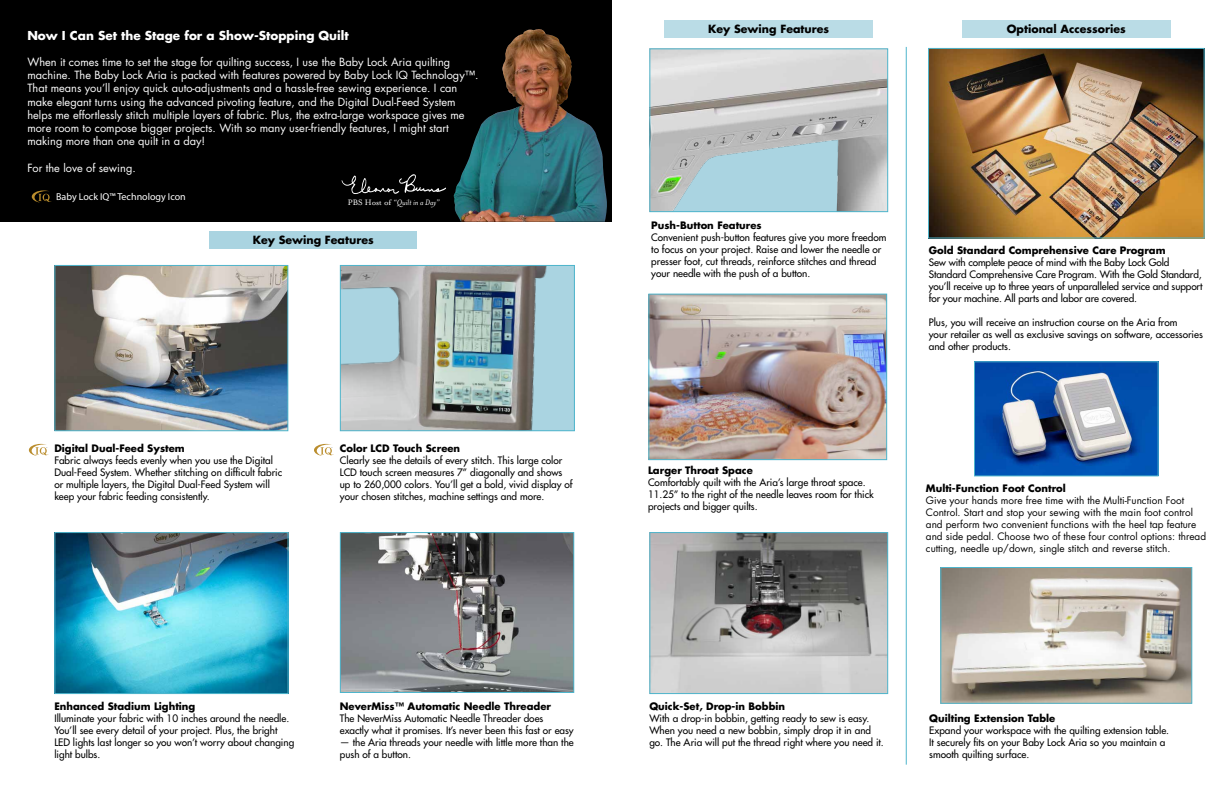
<style>
.page{position:relative;width:1224px;height:792px;background:#fff}
.page>*{position:absolute;margin:0;border:0;box-sizing:border-box;transform-origin:0 0}
.t1{font:700 12px "Futura";color:#fff}
.t2{font:11px/13.2px "Futura";color:#fff}
.t3{font:700 11px "Futura";color:#000}
.t4{font:10px/12px "Futura";color:#000}
.t5{font:10px/12px "Futura";color:#000}
.t6{font:700 10px "Futura";color:#000}
.t7{font:10px "Myriad Pro";color:#fff}
.t8{font:italic 9px "Mrs Eaves";color:#fff}
.s1{font-family:"Mrs Eaves Roman";font-style:normal}
</style>
<div class="page">
<img style="left:56px;top:534px;width:231px;height:158px">
<div style="left:54px;top:532px;width:235px;height:162px;border:1px solid #4eb5cc"></div>
<img style="left:342px;top:267px;width:231px;height:162px">
<div style="left:340px;top:265px;width:235px;height:166px;border:1px solid #4eb5cc"></div>
<img style="left:342px;top:534px;width:230px;height:157px">
<div style="left:340px;top:532px;width:234px;height:161px;border:1px solid #4eb5cc"></div>
<div style="left:0;top:0;width:612px;height:222px;background:#000"></div>
<img style="left:56px;top:267px;width:230px;height:162px">
<div style="left:54px;top:265px;width:234px;height:166px;border:1px solid #4eb5cc"></div>
<div style="left:210px;top:231px;width:207px;height:18px;background:#aad4e1"></div>
<img style="left:651px;top:534px;width:235px;height:158px">
<div style="left:649px;top:532px;width:239px;height:162px;border:1px solid #4eb5cc"></div>
<img style="left:650px;top:296px;width:235px;height:162px">
<div style="left:648px;top:294px;width:239px;height:166px;border:1px solid #4eb5cc"></div>
<div style="left:664px;top:20px;width:209px;height:17px;background:#badce6"></div>
<svg style="left:29px;top:444px;width:20px;height:12px"></svg>
<img style="left:651px;top:50px;width:235px;height:160px">
<div style="left:649px;top:48px;width:239px;height:164px;border:1px solid #4eb5cc"></div>
<svg style="left:32px;top:190px;width:20px;height:13px"></svg>
<svg style="left:314px;top:444px;width:20px;height:12px"></svg>
<img style="left:930px;top:50px;width:273px;height:186px">
<div style="left:928px;top:48px;width:277px;height:190px;border:1px solid #4eb5cc"></div>
<img style="left:976px;top:363px;width:180px;height:111px">
<div style="left:974px;top:361px;width:184px;height:115px;border:1px solid #4eb5cc"></div>
<div style="left:962px;top:20px;width:209px;height:17px;background:#badce6"></div>
<hr style="left:906px;top:47px;width:1px;height:718px;background:#4eb5cc">
<img style="left:454px;top:29px;width:153px;height:193px">
<svg style="left:342px;top:174px;width:104px;height:20px"></svg>
<img style="left:942px;top:569px;width:248px;height:133px">
<div style="left:940px;top:567px;width:252px;height:137px;border:1px solid #4eb5cc"></div>
<p class="t1" style="left:27px;top:27px;width:323px">Now I Can Set the Stage for a Show-Stopping Quilt</p>
<p class="t2" style="left:27px;top:56px;width:453px">When it comes time to set the stage for quilting success, I use the Baby Lock Aria quilting machine. The Baby Lock Aria is packed with features powered by Baby Lock IQ Technology™.<br>That means you’ll enjoy quick auto-adjustments and a hassle-free sewing experience. I can make elegant turns using the advanced pivoting feature, and the Digital Dual-Feed System helps me effortlessly stitch multiple layers of fabric. Plus, the extra-large workspace gives me more room to compose bigger projects. With so many user-friendly features, I might start making more than one quilt in a day!</p>
<p class="t2" style="left:27px;top:161px;width:110px">For the love of sewing.</p>
<p class="t7" style="left:56px;top:191px;width:131px">Baby Lock IQ™ Technology Icon</p>
<p class="t8" style="left:348px;top:198px;width:93px"><span class="s1">PBS Host of</span> “Quilt in a Day”</p>
<p class="t3" style="left:253px;top:233px;width:122px">Key Sewing Features</p>
<p class="t6" style="left:54px;top:441px;width:132px">Digital Dual-Feed System</p>
<p class="t4" style="left:54px;top:454px;width:229px">Fabric always feeds evenly when you use the Digital Dual-Feed System. Whether stitching on difficult fabric or multiple layers, the Digital Dual-Feed System will keep your fabric feeding consistently.</p>
<p class="t6" style="left:340px;top:441px;width:122px">Color LCD Touch Screen</p>
<p class="t4" style="left:340px;top:454px;width:234px">Clearly see the details of every stitch. This large color LCD touch screen measures 7” diagonally and shows up to 260,000 colors. You’ll get a bold, vivid display of your chosen stitches, machine settings and more.</p>
<p class="t6" style="left:54px;top:699px;width:143px">Enhanced Stadium Lighting</p>
<p class="t4" style="left:54px;top:712px;width:241px">Illuminate your fabric with 10 inches around the needle.<br>You’ll see every detail of your project. Plus, the bright LED lights last longer so you won’t worry about changing light bulbs.</p>
<p class="t6" style="left:340px;top:699px;width:213px">NeverMiss™ Automatic Needle Threader</p>
<p class="t4" style="left:340px;top:712px;width:235px">The NeverMiss Automatic Needle Threader does exactly what it promises. It’s never been this fast or easy</p>
<p class="t4" style="left:340px;top:736px;width:235px">— the Aria threads your needle with little more than the push of a button.</p>
<p class="t3" style="left:708px;top:22px;width:122px">Key Sewing Features</p>
<p class="t3" style="left:1007px;top:22px;width:120px">Optional Accessories</p>
<p class="t6" style="left:651px;top:219px;width:112px">Push-Button Features</p>
<p class="t4" style="left:651px;top:232px;width:237px">Convenient push-button features give you more freedom to focus on your project. Raise and lower the needle or presser foot, cut threads, reinforce stitches and thread your needle with the push of a button.</p>
<p class="t6" style="left:929px;top:243px;width:238px">Gold Standard Comprehensive Care Program</p>
<p class="t4" style="left:929px;top:256px;width:275px">Sew with complete peace of mind with the Baby Lock Gold Standard Comprehensive Care Program. With the Gold Standard, you’ll receive up to three years of unparalleled service and support for your machine. All parts and labor are covered.</p>
<p class="t4" style="left:929px;top:316px;width:276px">Plus, you will receive an instruction course on the Aria from<br>your retailer as well as exclusive savings on software, accessories and other products.</p>
<p class="t6" style="left:648px;top:464px;width:106px">Larger Throat Space</p>
<p class="t4" style="left:648px;top:476px;width:227px">Comfortably quilt with the Aria’s large throat space.<br>11.25” to the right of the needle leaves room for thick projects and bigger quilts.</p>
<p class="t6" style="left:926px;top:481px;width:141px">Multi-Function Foot Control</p>
<p class="t5" style="left:926px;top:494px;width:282px">Give your hands more free time with the Multi-Function Foot Control. Start and stop your sewing with the main foot control and perform two convenient functions with the heel tap feature and side pedal. Choose two of these four control options: thread cutting, needle up/down, single stitch and reverse stitch.</p>
<p class="t6" style="left:649px;top:699px;width:137px">Quick-Set, Drop-in Bobbin</p>
<p class="t4" style="left:649px;top:712px;width:236px">With a drop-in bobbin, getting ready to sew is easy.<br>When you need a new bobbin, simply drop it in and go. The Aria will put the thread right where you need it.</p>
<p class="t6" style="left:929px;top:712px;width:128px">Quilting Extension Table</p>
<p class="t4" style="left:929px;top:724px;width:241px">Expand your workspace with the quilting extension table.<br>It securely fits on your Baby Lock Aria so you maintain a smooth quilting surface.</p>
</div>
